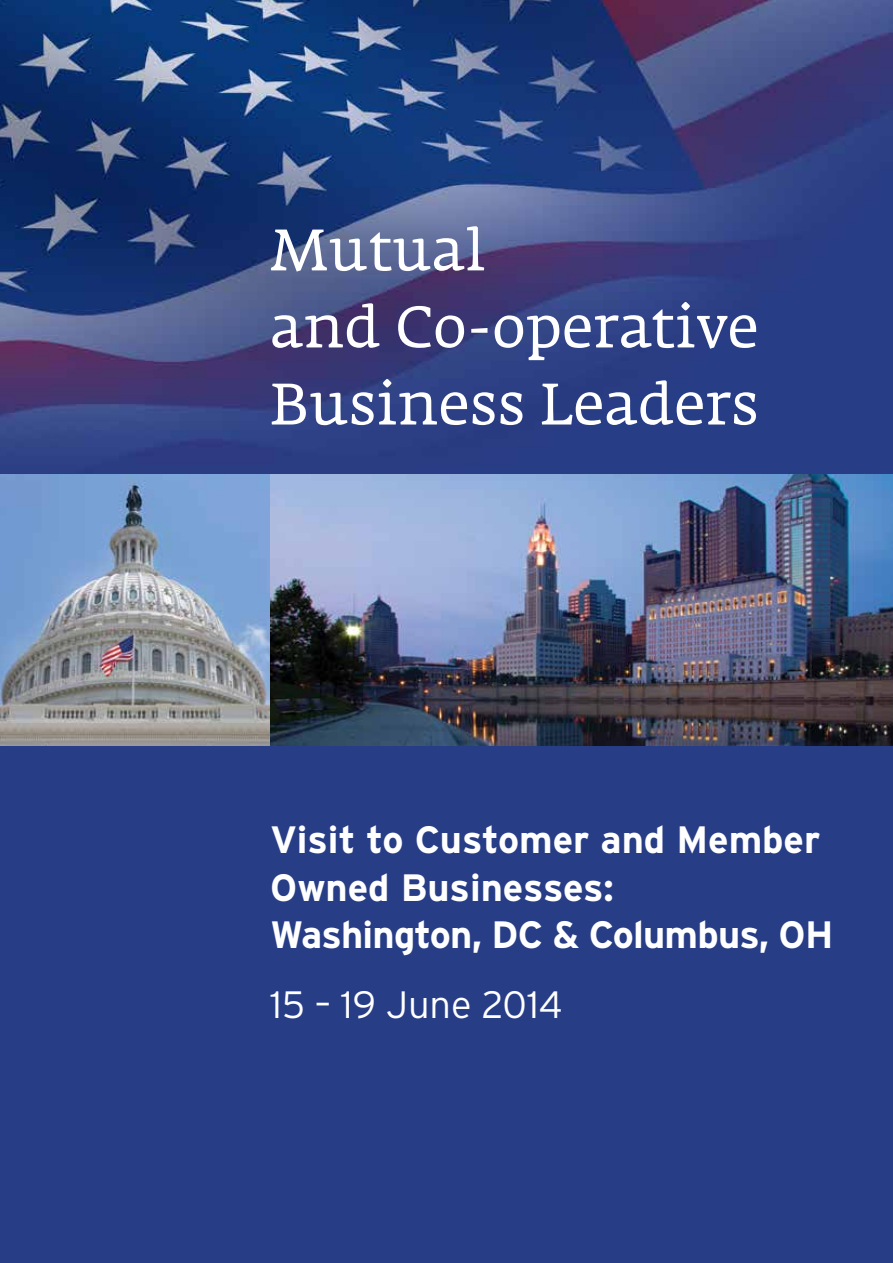
<style>
.page{position:relative;width:893px;height:1263px;background:#fff}
.page>*{position:absolute;margin:0;border:0;box-sizing:border-box;transform-origin:0 0}
.t1{font:57.75px/77.1px "Fedra Serif A";color:#fff}
.t2{font:700 38.1px/47.8px "Interstate OT";letter-spacing:-.01em;color:#fff}
.t3{font:300 38.1px "Interstate";color:#fff}
</style>
<div class="page">
<img style="left:0;top:0;width:893px;height:1263px">
<img style="left:0;top:474px;width:270px;height:272px">
<img style="left:270px;top:474px;width:623px;height:272px">
<h1 class="t1" style="left:270px;top:212px;width:490px">Mutual<br>and Co-operative<br>Business Leaders</h1>
<p class="t2" style="left:270px;top:815px;width:565px">Visit to Customer and Member<br>Owned Businesses:<br>Washington, DC &amp; Columbus, OH</p>
<p class="t3" style="left:270px;top:983px;width:294px">15 – 19 June 2014</p>
</div>
